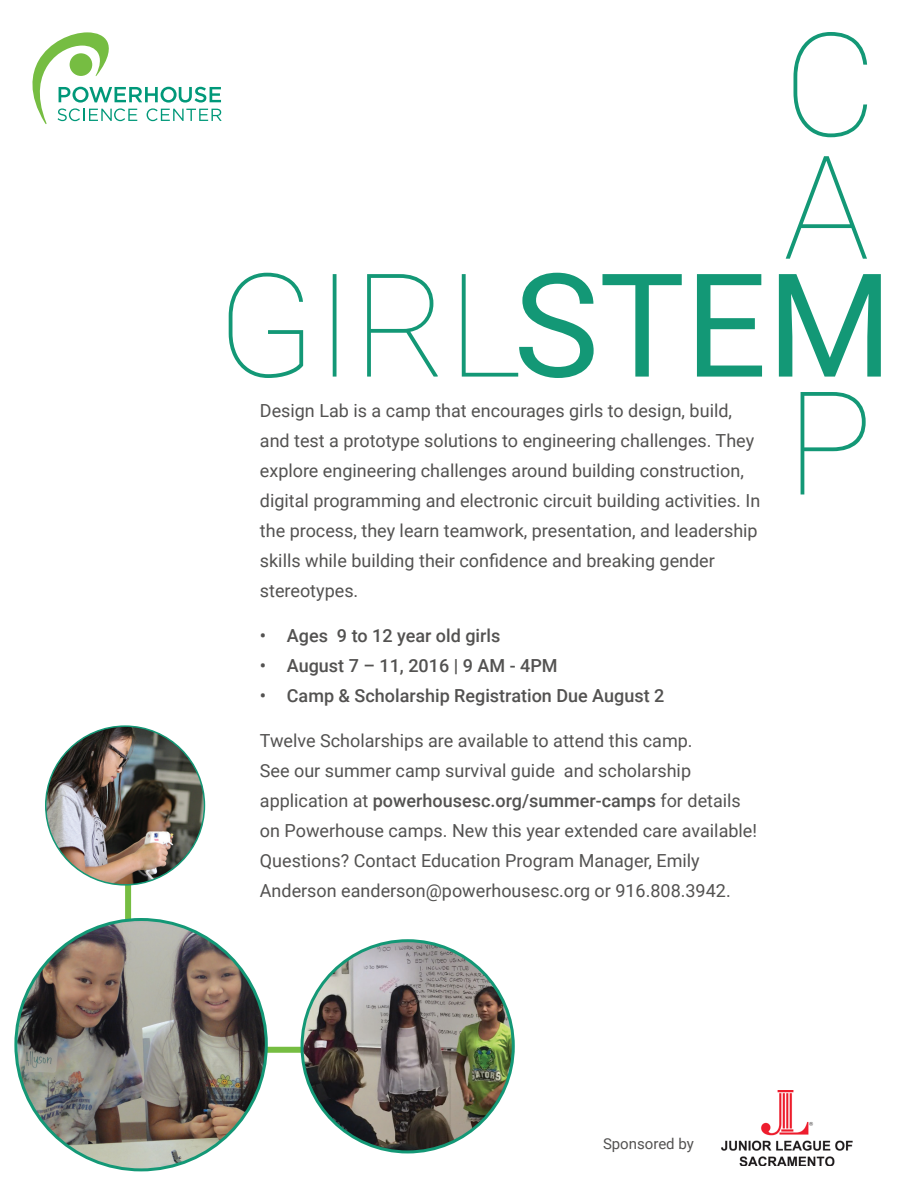
<style>
.page{position:relative;width:918px;height:1188px;background:#fff}
.page>*{position:absolute;margin:0;border:0;box-sizing:border-box;transform-origin:0 0}
.t1{font:18px/30px "Roboto";color:#535251}
.t2{font:500 18px "Roboto";color:#535251}
.t3{font:15px "Roboto";color:#535251}
.s1{font-weight:500}
</style>
<div class="page">
<div style="left:260px;top:1047px;width:60px;height:6px;background:#76bd42"></div>
<div style="left:125px;top:875px;width:6px;height:60px;background:#76bd42"></div>
<svg style="left:786px;top:156px;width:81px;height:103px"></svg>
<svg style="left:801px;top:392px;width:65px;height:102px"></svg>
<svg style="left:794px;top:32px;width:73px;height:105px"></svg>
<svg style="left:229px;top:273px;width:652px;height:105px"></svg>
<img style="left:46px;top:726px;width:158px;height:159px;border-radius:79px">
<img style="left:302px;top:941px;width:211px;height:211px;border-radius:106px">
<img style="left:16px;top:920px;width:250px;height:250px;border-radius:125px">
<img style="left:721px;top:1091px;width:132px;height:74px">
<svg style="left:32px;top:32px;width:190px;height:92px"></svg>
<p class="t1" style="left:260px;top:395px;width:502px">Design Lab is a camp that encourages girls to design, build, and test a prototype solutions to engineering challenges. They explore engineering challenges around building construction, digital programming and electronic circuit building activities. In the process, they learn teamwork, presentation, and leadership skills while building their confidence and breaking gender stereotypes.</p>
<p class="t2" style="left:260px;top:623px;width:242px">• Ages 9 to 12 year old girls</p>
<p class="t2" style="left:260px;top:653px;width:299px">• August 7 – 11, 2016 | 9 AM - 4PM</p>
<p class="t2" style="left:260px;top:683px;width:406px">• Camp &amp; Scholarship Registration Due August 2</p>
<p class="t1" style="left:260px;top:725px;width:499px">Twelve Scholarships are available to attend this camp.<br>See our summer camp survival guide and scholarship application at <span class="s1">powerhousesc.org/summer-camps</span> for details on Powerhouse camps. New this year extended care available!<br>Questions? Contact Education Program Manager, Emily Anderson eanderson@powerhousesc.org or 916.808.3942.</p>
<p class="t3" style="left:603px;top:1133px;width:92px">Sponsored by</p>
</div>
